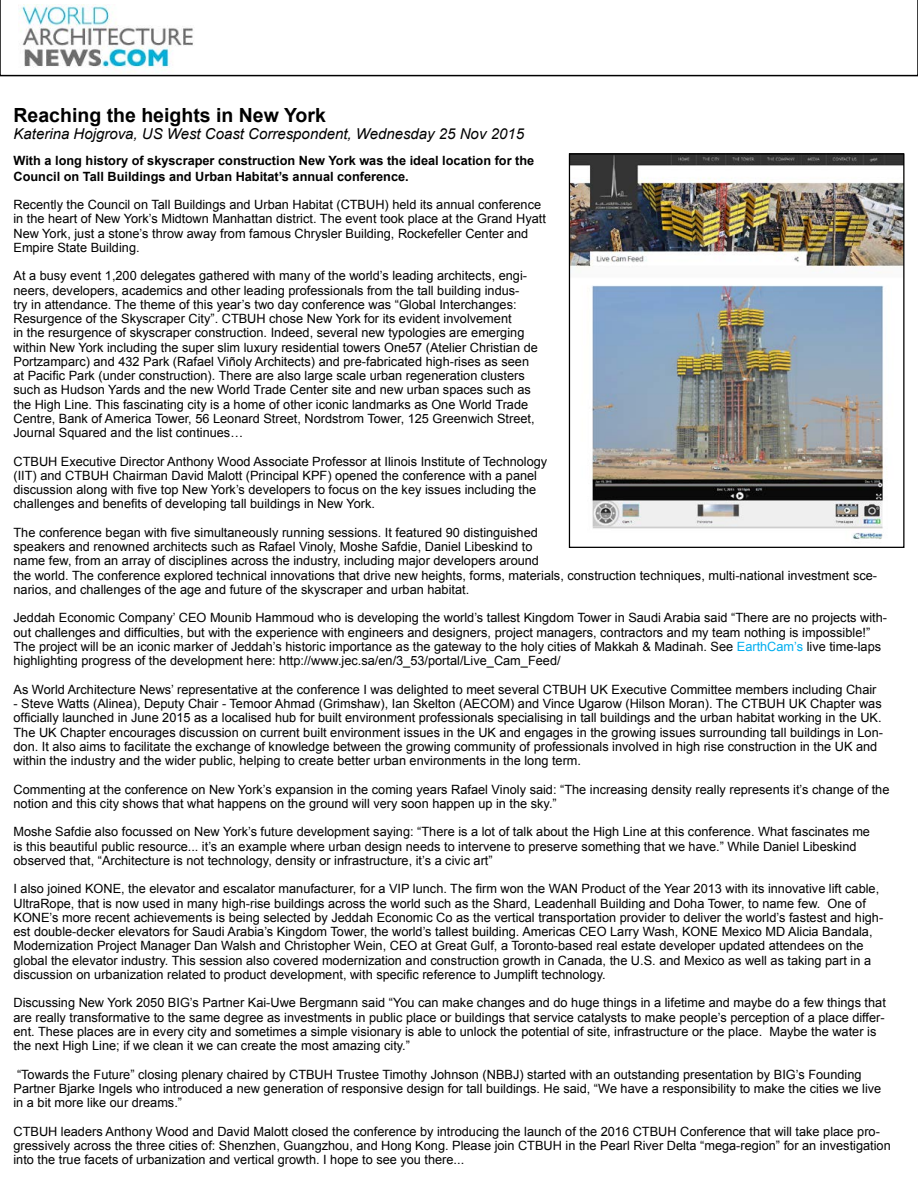
<style>
.page{position:relative;width:918px;height:1188px;background:#fff}
.page>*{position:absolute;margin:0;border:0;box-sizing:border-box;transform-origin:0 0}
.t1{font:700 19.5px "Arial";color:#000}
.t2{font:italic 15px "Arial";color:#000}
.t3{font:12.75px/14.2px "Arial";color:#000}
.t4{font:700 12.75px/16.5px "Arial";color:#000}
.s1{color:#00aeef}
</style>
<div class="page">
<svg style="left:0;top:0;width:918px;height:76px"></svg>
<img style="left:18px;top:5px;width:179px;height:69px">
<img style="left:571px;top:155px;width:331px;height:384px">
<div style="left:569px;top:153px;width:335px;height:395px;border:1px solid #000"></div>
<h1 class="t1" style="left:14px;top:102px;width:314px">Reaching the heights in New York</h1>
<p class="t2" style="left:14px;top:124px;width:512px">Katerina Hojgrova, US West Coast Correspondent, Wednesday 25 Nov 2015</p>
<p class="t4" style="left:14px;top:153px;width:522px">With a long history of skyscraper construction New York was the ideal location for the<br>Council on Tall Buildings and Urban Habitat’s annual conference.</p>
<p class="t3" style="left:14px;top:198px;width:534px">Recently the Council on Tall Buildings and Urban Habitat (CTBUH) held its annual conference in the heart of New York’s Midtown Manhattan district. The event took place at the Grand Hyatt New York, just a stone’s throw away from famous Chrysler Building, Rockefeller Center and Empire State Building.</p>
<p class="t3" style="left:14px;top:269px;width:526px">At a busy event 1,200 delegates gathered with many of the world’s leading architects, engi&shy;neers, developers, academics and other leading professionals from the tall building indus-<br>try in attendance. The theme of this year’s two day conference was “Global Interchanges:<br>Resurgence of the Skyscraper City”. CTBUH chose New York for its evident involvement<br>in the resurgence of skyscraper construction. Indeed, several new typologies are emerging within New York including the super slim luxury residential towers One57 (Atelier Christian de Portzamparc) and 432 Park (Rafael Viñoly Architects) and pre-fabricated high-rises as seen at Pacific Park (under construction). There are also large scale urban regeneration clusters such as Hudson Yards and the new World Trade Center site and new urban spaces such as the High Line. This fascinating city is a home of other iconic landmarks as One World Trade Centre, Bank of America Tower, 56 Leonard Street, Nordstrom Tower, 125 Greenwich Street, Journal Squared and the list continues…</p>
<p class="t3" style="left:14px;top:454px;width:535px">CTBUH Executive Director Anthony Wood Associate Professor at Ilinois Institute of Technology (IIT) and CTBUH Chairman David Malott (Principal KPF) opened the conference with a panel discussion along with five top New York’s developers to focus on the key issues including the challenges and benefits of developing tall buildings in New York.</p>
<p class="t3" style="left:14px;top:526px;width:865px">The conference began with five simultaneously running sessions. It featured 90 distinguished<br>speakers and renowned architects such as Rafael Vinoly, Moshe Safdie, Daniel Libeskind to<br>name few, from an array of disciplines across the industry, including major developers around<br>the world. The conference explored technical innovations that drive new heights, forms, materials, construction techniques, multi-national investment sce&shy;narios, and challenges of the age and future of the skyscraper and urban habitat.</p>
<p class="t3" style="left:14px;top:611px;width:875px">Jeddah Economic Company’ CEO Mounib Hammoud who is developing the world’s tallest Kingdom Tower in Saudi Arabia said “There are no projects with&shy;out challenges and difficulties, but with the experience with engineers and designers, project managers, contractors and my team nothing is impossible!” The project will be an iconic marker of Jeddah’s historic importance as the gateway to the holy cities of Makkah &amp; Madinah. See <span class="s1">EarthCam’s</span> live time-laps highlighting progress of the development here: http://www.jec.sa/en/3_53/portal/Live_Cam_Feed/</p>
<p class="t3" style="left:14px;top:682px;width:865px">As World Architecture News’ representative at the conference I was delighted to meet several CTBUH UK Executive Committee members including Chair</p>
<p class="t3" style="left:14px;top:697px;width:871px">- Steve Watts (Alinea), Deputy Chair - Temoor Ahmad (Grimshaw), Ian Skelton (AECOM) and Vince Ugarow (Hilson Moran). The CTBUH UK Chapter was officially launched in June 2015 as a localised hub for built environment professionals specialising in tall buildings and the urban habitat working in the UK.<br>The UK Chapter encourages discussion on current built environment issues in the UK and engages in the growing issues surrounding tall buildings in Lon&shy;don. It also aims to facilitate the exchange of knowledge between the growing community of professionals involved in high rise construction in the UK and within the industry and the wider public, helping to create better urban environments in the long term.</p>
<p class="t3" style="left:14px;top:782px;width:877px">Commenting at the conference on New York’s expansion in the coming years Rafael Vinoly said: “The increasing density really represents it’s change of the notion and this city shows that what happens on the ground will very soon happen up in the sky.”</p>
<p class="t3" style="left:14px;top:825px;width:858px">Moshe Safdie also focussed on New York’s future development saying: “There is a lot of talk about the High Line at this conference. What fascinates me is this beautiful public resource... it’s an example where urban design needs to intervene to preserve something that we have.” While Daniel Libeskind observed that, “Architecture is not technology, density or infrastructure, it’s a civic art”</p>
<p class="t3" style="left:14px;top:882px;width:871px">I also joined KONE, the elevator and escalator manufacturer, for a VIP lunch. The firm won the WAN Product of the Year 2013 with its innovative lift cable, UltraRope, that is now used in many high-rise buildings across the world such as the Shard, Leadenhall Building and Doha Tower, to name few. One of KONE’s more recent achievements is being selected by Jeddah Economic Co as the vertical transportation provider to deliver the world’s fastest and high&shy;est double-decker elevators for Saudi Arabia’s Kingdom Tower, the world’s tallest building. Americas CEO Larry Wash, KONE Mexico MD Alicia Bandala, Modernization Project Manager Dan Walsh and Christopher Wein, CEO at Great Gulf, a Toronto-based real estate developer updated attendees on the global the elevator industry. This session also covered modernization and construction growth in Canada, the U.S. and Mexico as well as taking part in a discussion on urbanization related to product development, with specific reference to Jumplift technology.</p>
<p class="t3" style="left:14px;top:996px;width:874px">Discussing New York 2050 BIG’s Partner Kai-Uwe Bergmann said “You can make changes and do huge things in a lifetime and maybe do a few things that are really transformative to the same degree as investments in public place or buildings that service catalysts to make people’s perception of a place differ&shy;ent. These places are in every city and sometimes a simple visionary is able to unlock the potential of site, infrastructure or the place. Maybe the water is the next High Line; if we clean it we can create the most amazing city.”</p>
<p class="t3" style="left:14px;top:1067px;width:869px">“Towards the Future” closing plenary chaired by CTBUH Trustee Timothy Johnson (NBBJ) started with an outstanding presentation by BIG’s Founding<br>Partner Bjarke Ingels who introduced a new generation of responsive design for tall buildings. He said, “We have a responsibility to make the cities we live in a bit more like our dreams.”</p>
<p class="t3" style="left:14px;top:1124px;width:879px">CTBUH leaders Anthony Wood and David Malott closed the conference by introducing the launch of the 2016 CTBUH Conference that will take place pro&shy;gressively across the three cities of: Shenzhen, Guangzhou, and Hong Kong. Please join CTBUH in the Pearl River Delta “mega-region” for an investigation into the true facets of urbanization and vertical growth. I hope to see you there...</p>
</div>
